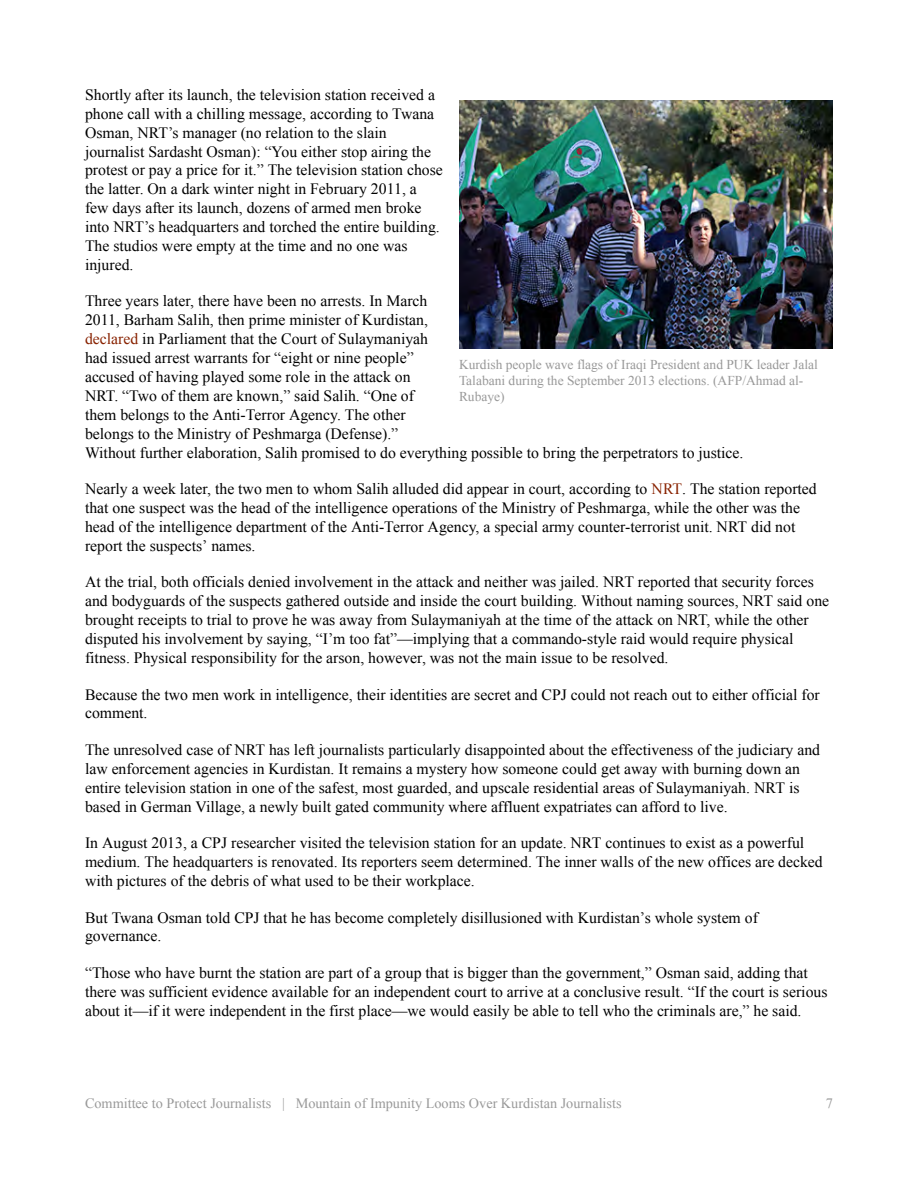
<style>
.page{position:relative;width:918px;height:1188px;background:#fff}
.page>*{position:absolute;margin:0;border:0;box-sizing:border-box;transform-origin:0 0}
.t1{font:15.75px/18.9px "Times New Roman";color:#000}
.t2{font:14.25px "Times New Roman";color:#999}
.t3{font:13.5px/16.2px "Times New Roman";color:#999}
.s1{color:#820}
</style>
<div class="page">
<img style="left:459px;top:101px;width:374px;height:248px">
<p class="t1" style="left:85px;top:85px;width:359px">Shortly after its launch, the television station received a phone call with a chilling message, according to Twana Osman, NRT’s manager (no relation to the slain journalist Sardasht Osman): “You either stop airing the protest or pay a price for it.” The television station chose the latter. On a dark winter night in February 2011, a few days after its launch, dozens of armed men broke into NRT’s headquarters and torched the entire building.<br>The studios were empty at the time and no one was injured.</p>
<p class="t1" style="left:85px;top:292px;width:660px">Three years later, there have been no arrests. In March<br>2011, Barham Salih, then prime minister of Kurdistan,<br><span class="s1">declared</span> in Parliament that the Court of Sulaymaniyah<br>had issued arrest warrants for “eight or nine people”<br>accused of having played some role in the attack on<br>NRT. “Two of them are known,” said Salih. “One of<br>them belongs to the Anti-Terror Agency. The other<br>belongs to the Ministry of Peshmarga (Defense).”<br>Without further elaboration, Salih promised to do everything possible to bring the perpetrators to justice.</p>
<p class="t1" style="left:85px;top:479px;width:733px">Nearly a week later, the two men to whom Salih alluded did appear in court, according to <span class="s1">NRT</span>. The station reported that one suspect was the head of the intelligence operations of the Ministry of Peshmarga, while the other was the head of the intelligence department of the Anti-Terror Agency, a special army counter-terrorist unit. NRT did not report the suspects’ names.</p>
<p class="t1" style="left:85px;top:573px;width:746px">At the trial, both officials denied involvement in the attack and neither was jailed. NRT reported that security forces and bodyguards of the suspects gathered outside and inside the court building. Without naming sources, NRT said one brought receipts to trial to prove he was away from Sulaymaniyah at the time of the attack on NRT, while the other disputed his involvement by saying, “I’m too fat”—implying that a commando-style raid would require physical fitness. Physical responsibility for the arson, however, was not the main issue to be resolved.</p>
<p class="t1" style="left:85px;top:685px;width:736px">Because the two men work in intelligence, their identities are secret and CPJ could not reach out to either official for comment.</p>
<p class="t1" style="left:85px;top:740px;width:737px">The unresolved case of NRT has left journalists particularly disappointed about the effectiveness of the judiciary and law enforcement agencies in Kurdistan. It remains a mystery how someone could get away with burning down an entire television station in one of the safest, most guarded, and upscale residential areas of Sulaymaniyah. NRT is based in German Village, a newly built gated community where affluent expatriates can afford to live.</p>
<p class="t1" style="left:85px;top:833px;width:739px">In August 2013, a CPJ researcher visited the television station for an update. NRT continues to exist as a powerful medium. The headquarters is renovated. Its reporters seem determined. The inner walls of the new offices are decked with pictures of the debris of what used to be their workplace.</p>
<p class="t1" style="left:85px;top:908px;width:674px">But Twana Osman told CPJ that he has become completely disillusioned with Kurdistan’s whole system of governance.</p>
<p class="t1" style="left:85px;top:963px;width:744px">“Those who have burnt the station are part of a group that is bigger than the government,” Osman said, adding that there was sufficient evidence available for an independent court to arrive at a conclusive result. “If the court is serious about it—if it were independent in the first place—we would easily be able to tell who the criminals are,” he said.</p>
<p class="t3" style="left:459px;top:356px;width:360px">Kurdish people wave flags of Iraqi President and PUK leader Jalal<br>Talabani during the September 2013 elections. (AFP/Ahmad al-<br>Rubaye)</p>
<p class="t2" style="left:85px;top:1095px;width:538px">Committee to Protect Journalists | Mountain of Impunity Looms Over Kurdistan Journalists</p>
<p class="t2" style="left:826px;top:1095px;width:9px">7</p>
</div>
